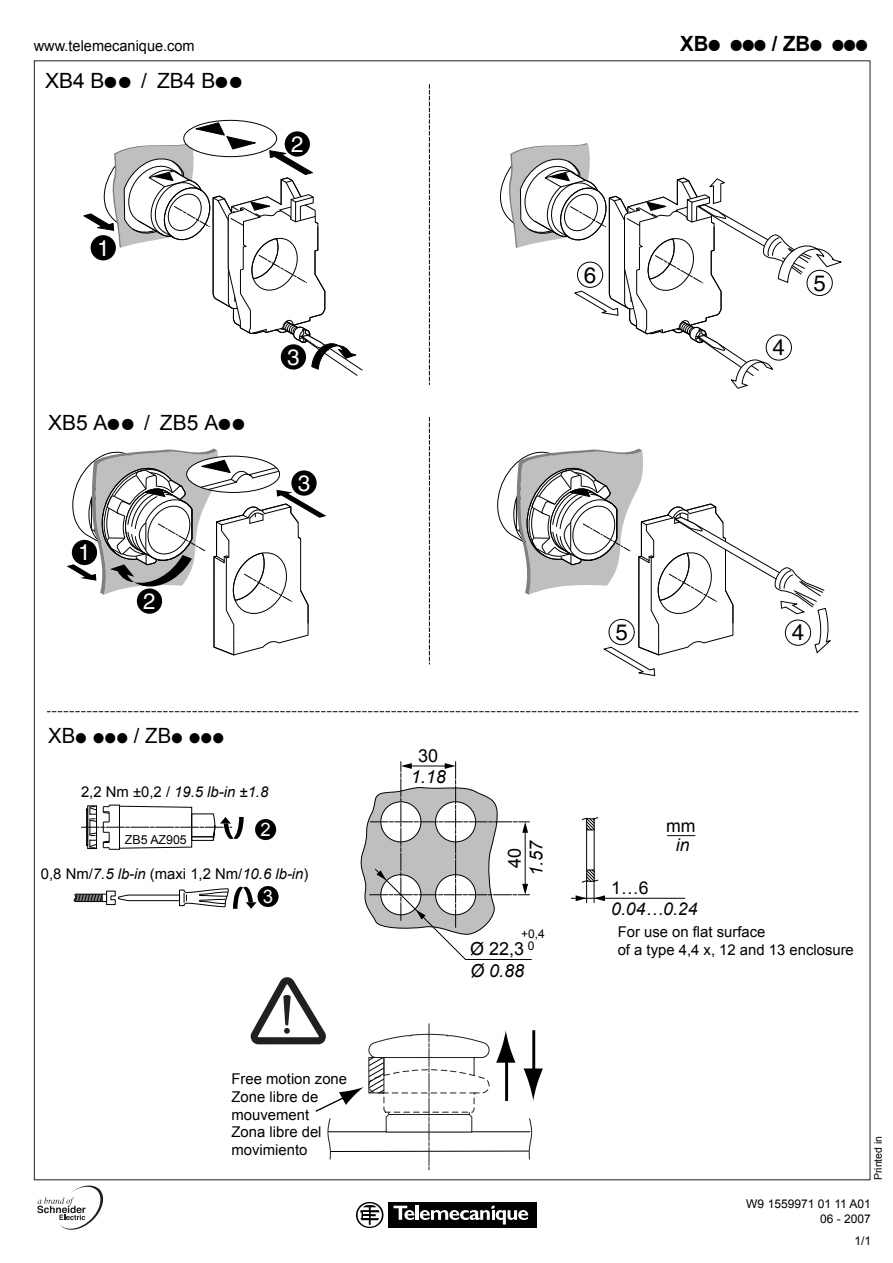
<style>
.page{position:relative;width:893px;height:1263px;background:#fff}
.page>*{position:absolute;margin:0;border:0;box-sizing:border-box;transform-origin:0 0}
.t1{font:22.35px "Helvetica";color:#fff}
.t2{font:22.35px "Helvetica";color:#000}
.t3{font:21px "Arial";color:#000}
.t4{font:21px "Graph Sch";color:#000}
.t5{font:21px "Graph Schneider";color:#000}
.t6{font:18.6px "Arial";color:#fff}
.t7{font:italic 18px "Arial";color:#000}
.t8{font:18px "Arial";color:#000}
.t9{font:italic 17.7px "Arial";color:#000}
.t10{font:17.7px "Arial";color:#000}
.t11{font:15px "Arial";color:#000}
.t12{font:14.85px/17.9px "Arial";color:#000}
.t13{font:italic 14.85px "Arial";color:#000}
.t14{font:12.3px "Arial";color:#000}
.t15{font:12px/12px "Arial";color:#000;text-align:center}
.t16{font:10.5px "Arial";color:#000}
.s1{font-family:"Graph Sch"}
.s2{font-family:"Arial"}
.s3{font-style:normal}
.s4{font-style:italic}
.s5{font-family:"Arial";font-weight:700}
</style>
<div class="page">
<svg style="left:67px;top:122px;width:296px;height:534px"></svg>
<div style="left:137px;top:588px;width:25px;height:26px;background:#000;border-radius:50%"></div>
<div style="left:291px;top:470px;width:26px;height:26px;background:#000;border-radius:50%"></div>
<div style="left:72px;top:540px;width:25px;height:25px;background:#000;border-radius:50%"></div>
<svg style="left:497px;top:143px;width:374px;height:534px"></svg>
<div style="left:785px;top:620px;width:25px;height:26px;background:#fff;border:1px solid #000;border-radius:50%"></div>
<div style="left:608px;top:619px;width:26px;height:26px;background:#fff;border:1px solid #000;border-radius:50%"></div>
<hr style="left:571px;top:898px;width:113px;height:1px;background:#000">
<svg style="left:360px;top:762px;width:172px;height:198px"></svg>
<hr style="left:593px;top:818px;width:1px;height:63px;background:#000">
<hr style="left:586px;top:819px;width:1px;height:62px;background:#000">
<svg style="left:581px;top:817px;width:17px;height:14px"></svg>
<svg style="left:575px;top:869px;width:30px;height:34px"></svg>
<div style="left:109px;top:805px;width:11px;height:45px;border:1px solid #000"></div>
<svg style="left:81px;top:805px;width:163px;height:44px"></svg>
<svg style="left:73px;top:887px;width:183px;height:22px"></svg>
<div style="left:257px;top:886px;width:21px;height:21px;background:#000;border-radius:50%"></div>
<div style="left:255px;top:819px;width:21px;height:21px;background:#000;border-radius:50%"></div>
<hr style="left:505px;top:1061px;width:3px;height:40px;background:#000">
<svg style="left:496px;top:1030px;width:19px;height:33px"></svg>
<hr style="left:532px;top:1030px;width:3px;height:40px;background:#000">
<svg style="left:523px;top:1068px;width:20px;height:33px"></svg>
<hr style="left:328px;top:1131px;width:202px;height:1px;background:#000">
<hr style="left:331px;top:1151px;width:197px;height:1px;background:#000">
<svg style="left:527px;top:1118px;width:6px;height:42px"></svg>
<svg style="left:250px;top:977px;width:239px;height:193px"></svg>
<div style="left:368px;top:1057px;width:16px;height:36px;border:1px solid #231f20"></div>
<svg style="left:356px;top:1202px;width:27px;height:26px"></svg>
<div style="left:388px;top:1202px;width:149px;height:26px;background:#000"></div>
<svg style="left:393px;top:1206px;width:21px;height:14px"></svg>
<hr style="left:415px;top:1206px;width:3px;height:14px;background:#fff">
<svg style="left:420px;top:1205px;width:108px;height:20px"></svg>
<svg style="left:37px;top:1185px;width:67px;height:45px"></svg>
<svg style="left:47px;top:711px;width:811px;height:1px"></svg>
<svg style="left:429px;top:84px;width:1px;height:301px"></svg>
<svg style="left:429px;top:417px;width:1px;height:247px"></svg>
<svg style="left:667px;top:835px;width:28px;height:1px"></svg>
<p class="t11" style="left:34px;top:36px;width:162px">www.telemecanique.com</p>
<h2 class="t3" style="left:45px;top:67px;width:198px">XB4 B<span class="s1">pp</span> / ZB4 B<span class="s1">pp</span></h2>
<h1 class="t1" style="left:97px;top:235px;width:14px">1</h1>
<h2 class="t3" style="left:48px;top:409px;width:198px">XB5 A<span class="s1">pp</span> / ZB5 A<span class="s1">pp</span></h2>
<h1 class="t1" style="left:78px;top:539px;width:14px">1</h1>
<h1 class="t1" style="left:143px;top:588px;width:14px">2</h1>
<h1 class="t1" style="left:291px;top:131px;width:14px">2</h1>
<h1 class="t1" style="left:287px;top:344px;width:14px">3</h1>
<h1 class="t1" style="left:298px;top:470px;width:14px">3</h1>
<h2 class="t5" style="left:48px;top:722px;width:178px"><span class="s2">XB</span>p ppp <span class="s2">/ ZB</span>p ppp</h2>
<p class="t13" style="left:81px;top:782px;width:189px"><span class="s3">2,2 Nm ±0,2 /</span> 19.5 lb-in ±1.8</p>
<p class="t14" style="left:125px;top:831px;width:63px">ZB5 AZ905</p>
<p class="t6" style="left:260px;top:817px;width:12px">2</p>
<p class="t12" style="left:41px;top:865px;width:269px">0,8 Nm/<span class="s4">7.5 lb-in</span> (maxi 1,2 Nm/<span class="s4">10.6 lb-in</span>)</p>
<p class="t6" style="left:263px;top:884px;width:12px">3</p>
<p class="t12" style="left:231px;top:1070px;width:117px">Free motion zone<br>Zone libre de mouvement<br>Zona libre del movimiento</p>
<h2 class="t4" style="left:680px;top:30px;width:189px"><span class="s5">XB</span>p ppp <span class="s5">/ ZB</span>p ppp</h2>
<h1 class="t2" style="left:584px;top:262px;width:14px">6</h1>
<h1 class="t2" style="left:772px;top:335px;width:14px">4</h1>
<h1 class="t2" style="left:813px;top:270px;width:14px">5</h1>
<p class="t8" style="left:418px;top:744px;width:22px">30</p>
<p class="t7" style="left:411px;top:765px;width:37px">1.18</p>
<p class="t8" style="left:502px;top:868px;width:22px;rotate:-90deg">40</p>
<p class="t7" style="left:524px;top:876px;width:37px;rotate:-90deg">1.57</p>
<p class="t15" style="left:521px;top:928px;width:25px">+0,4<br>0</p>
<p class="t8" style="left:470px;top:937px;width:56px">Ø 22,3</p>
<p class="t7" style="left:470px;top:958px;width:56px">Ø 0.88</p>
<h1 class="t2" style="left:615px;top:619px;width:14px">5</h1>
<h1 class="t2" style="left:791px;top:620px;width:14px">4</h1>
<p class="t10" style="left:666px;top:814px;width:31px">mm</p>
<p class="t9" style="left:676px;top:833px;width:15px">in</p>
<p class="t10" style="left:611px;top:876px;width:39px">1…6</p>
<p class="t9" style="left:611px;top:897px;width:88px">0.04…0.24</p>
<p class="t12" style="left:617px;top:923px;width:238px">For use on flat surface<br>of a type 4,4 x, 12 and 13 enclosure</p>
<p class="t16" style="left:871px;top:1180px;width:46px;rotate:-90deg">Printed in</p>
<p class="t15" style="left:746px;top:1196px;width:126px;line-height:15px;text-align:right">W9 1559971 01 11 A01<br>06 - 2007</p>
<p class="t15" style="left:854px;top:1235px;width:18px">1/1</p>
</div>
